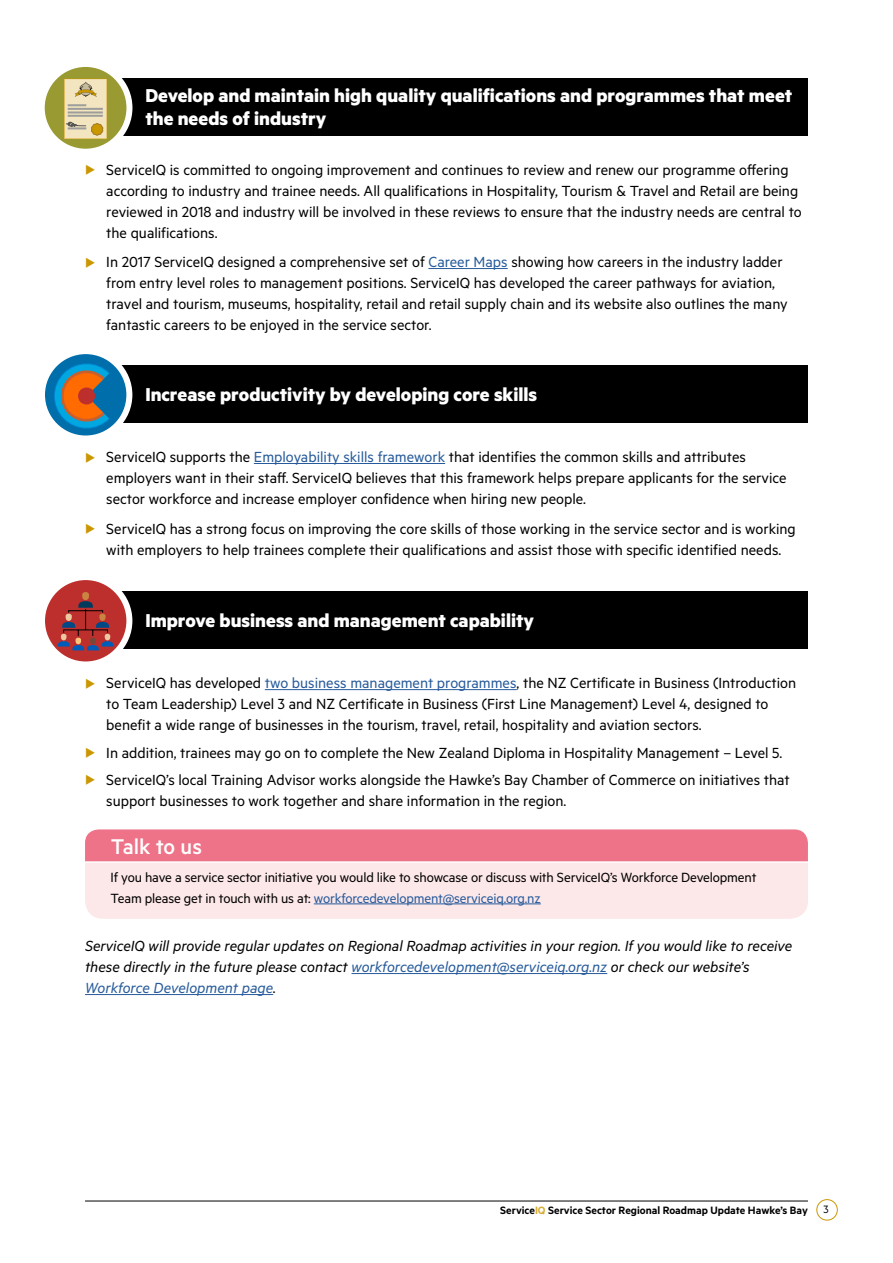
<style>
.page{position:relative;width:893px;height:1263px;background:#fff}
.page>*{position:absolute;margin:0;border:0;box-sizing:border-box;transform-origin:0 0}
.t1{font:500 24px "Metric";color:#fff}
.t2{font:700 21px/23px "Metric";color:#fff}
.t3{font:16.5px/21px "Metric";color:#000}
.t4{font:italic 16.5px/21px "Metric";color:#000}
.t5{font:15px/21px "Metric";letter-spacing:-.01em;color:#000}
.t6{font:600 12px "Metric";color:#000}
.t7{font:12px "Metric";color:#000}
.s1{color:#cb9700}
.s2{color:#275b9b}
.s3{color:#d5ac33}
</style>
<div class="page">
<div style="left:816px;top:1199px;width:22px;height:21px;border:1px solid #cb9700;border-radius:50%"></div>
<hr style="left:85px;top:1200px;width:723px;height:1px;background:#000">
<hr style="left:428px;top:268px;width:80px;height:1px;background:#275b9b">
<div style="left:84px;top:78px;width:724px;height:58px;background:#000"></div>
<svg style="left:42px;top:64px;width:87px;height:88px;background:#a8a84e"></svg>
<svg style="left:64px;top:79px;width:43px;height:60px;background:#ddcea3"></svg>
<div style="left:39px;top:61px;width:93px;height:94px;border:6px solid #fff;border-radius:50%"></div>
<div style="left:84px;top:365px;width:724px;height:58px;background:#000"></div>
<svg style="left:42px;top:351px;width:87px;height:87px"></svg>
<svg style="left:51px;top:360px;width:59px;height:70px;background:#657a7d"></svg>
<div style="left:39px;top:348px;width:93px;height:93px;border:6px solid #fff;border-radius:50%"></div>
<hr style="left:254px;top:463px;width:191px;height:1px;background:#275b9b">
<hr style="left:265px;top:689px;width:252px;height:1px;background:#275b9b">
<hr style="left:351px;top:973px;width:256px;height:1px;background:#275b9b">
<hr style="left:85px;top:994px;width:188px;height:1px;background:#275b9b">
<svg style="left:85px;top:829px;width:723px;height:90px;background:#f6bdc6"></svg>
<hr style="left:314px;top:904px;width:227px;height:1px;background:#275b9b">
<hr style="left:85px;top:861px;width:723px;height:2px;background:#fff">
<div style="left:84px;top:591px;width:724px;height:58px;background:#000"></div>
<svg style="left:42px;top:577px;width:87px;height:87px;background:#c75452"></svg>
<svg style="left:58px;top:592px;width:55px;height:58px;background:#9d393d"></svg>
<div style="left:39px;top:574px;width:93px;height:93px;border:6px solid #fff;border-radius:50%"></div>
<p class="t2" style="left:145px;top:84px;width:648px">Develop and maintain high quality qualifications and programmes that meet the needs of industry</p>
<p class="t3" style="left:106px;top:159px;width:697px;text-indent:-21px"><span class="s1">◆</span> ServiceIQ is committed to ongoing improvement and continues to review and renew our programme offering according to industry and trainee needs. All qualifications in Hospitality, Tourism &amp; Travel and Retail are being reviewed in 2018 and industry will be involved in these reviews to ensure that the industry needs are central to the qualifications.</p>
<p class="t3" style="left:106px;top:251px;width:683px;text-indent:-21px"><span class="s1">◆</span> In 2017 ServiceIQ designed a comprehensive set of <span class="s2">Career Maps</span> showing how careers in the industry ladder from entry level roles to management positions. ServiceIQ has developed the career pathways for aviation, travel and tourism, museums, hospitality, retail and retail supply chain and its website also outlines the many fantastic careers to be enjoyed in the service sector.</p>
<p class="t2" style="left:145px;top:382px;width:393px">Increase productivity by developing core skills</p>
<p class="t3" style="left:106px;top:446px;width:682px;text-indent:-21px"><span class="s1">◆</span> ServiceIQ supports the <span class="s2">Employability skills framework</span> that identifies the common skills and attributes employers want in their staff. ServiceIQ believes that this framework helps prepare applicants for the service sector workforce and increase employer confidence when hiring new people.</p>
<p class="t3" style="left:85px;top:518px;width:712px;text-align:center"><span class="s1">◆</span> ServiceIQ has a strong focus on improving the core skills of those working in the service sector and is working with employers to help trainees complete their qualifications and assist those with specific identified needs.</p>
<p class="t2" style="left:145px;top:608px;width:390px">Improve business and management capability</p>
<p class="t3" style="left:106px;top:672px;width:691px;text-indent:-21px"><span class="s1">◆</span> ServiceIQ has developed <span class="s2">two business management programmes</span>, the NZ Certificate in Business (Introduction to Team Leadership) Level 3 and NZ Certificate in Business (First Line Management) Level 4, designed to benefit a wide range of businesses in the tourism, travel, retail, hospitality and aviation sectors.</p>
<p class="t3" style="left:85px;top:742px;width:699px"><span class="s1">◆</span> In addition, trainees may go on to complete the New Zealand Diploma in Hospitality Management – Level 5.</p>
<p class="t3" style="left:106px;top:769px;width:685px;text-indent:-21px"><span class="s1">◆</span> ServiceIQ’s local Training Advisor works alongside the Hawke’s Bay Chamber of Commerce on initiatives that support businesses to work together and share information in the region.</p>
<h1 class="t1" style="left:111px;top:832px;width:93px">Talk to us</h1>
<p class="t5" style="left:111px;top:866px;width:647px">If you have a service sector initiative you would like to showcase or discuss with ServiceIQ’s Workforce Development<br>Team please get in touch with us at: <span class="s2">workforcedevelopment@serviceiq.org.nz</span></p>
<p class="t4" style="left:85px;top:935px;width:709px">ServiceIQ will provide regular updates on Regional Roadmap activities in your region. If you would like to receive these directly in the future please contact <span class="s2">workforcedevelopment@serviceiq.org.nz</span> or check our website’s<br><span class="s2">Workforce Development page</span>.</p>
<p class="t6" style="left:500px;top:1203px;width:309px">Service<span class="s3">IQ</span> Service Sector Regional Roadmap Update Hawke’s Bay</p>
<p class="t7" style="left:824px;top:1202px;width:7px">3</p>
</div>
